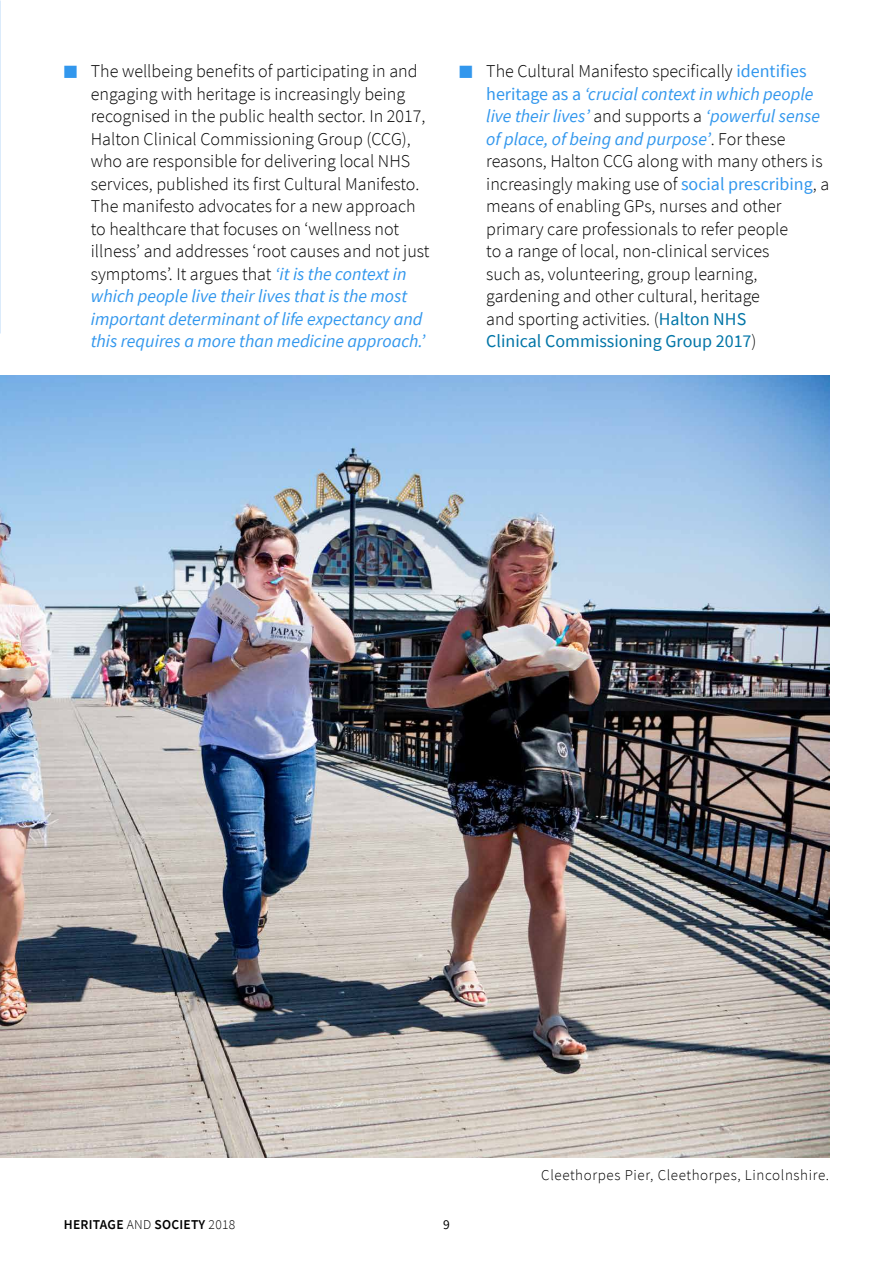
<style>
.page{position:relative;width:893px;height:1263px;background:#fff}
.page>*{position:absolute;margin:0;border:0;box-sizing:border-box;transform-origin:0 0}
.t1{font:300 18px/22.5px "Source Sans Pro";color:#000}
.Captions{font:300 15px "Source Sans Pro";letter-spacing:.04em;color:#000}
.t2{font:600 13.5px "Source Sans Pro";letter-spacing:.02em;color:#000}
.t3{font:13.5px "Source Sans Pro";color:#000}
.s1{font-size:15px;color:#3297ed}
.s2{font-weight:400;font-style:italic;color:#3297ed}
.s3{font-weight:400;color:#3297ed}
.s4{font-weight:400;color:#0075a7}
.s5{font-weight:300}
</style>
<div class="page">
<img style="left:0;top:376px;width:829px;height:781px">
<p class="t1" style="left:91px;top:60px;width:340px;text-indent:-27px"><span class="s1">■</span> The wellbeing benefits of participating in and engaging with heritage is increasingly being recognised in the public health sector. In 2017, Halton Clinical Commissioning Group (CCG), who are responsible for delivering local NHS services, published its first Cultural Manifesto.<br>The manifesto advocates for a new approach to healthcare that focuses on ‘wellness not illness’ and addresses ‘root causes and not just symptoms’. It argues that <span class="s2">‘it is the context in which people live their lives that is the most important determinant of life expectancy and this requires a more than medicine approach.’</span></p>
<p class="t1" style="left:486px;top:60px;width:344px;text-indent:-27px"><span class="s1">■</span> The Cultural Manifesto specifically <span class="s3">identifies heritage as a</span> <span class="s2">‘crucial context in which people live their lives’</span> and supports a <span class="s2">‘powerful sense of place, of being and purpose’</span>. For these reasons, Halton CCG along with many others is increasingly making use of <span class="s3">social prescribing</span>, a means of enabling GPs, nurses and other primary care professionals to refer people<br>to a range of local, non-clinical services<br>such as, volunteering, group learning, gardening and other cultural, heritage<br>and sporting activities. (<span class="s4">Halton NHS<br>Clinical Commissioning Group 2017</span>)</p>
<p class="t2" style="left:64px;top:1216px;width:173px">HERITAGE <span class="s5">AND</span> SOCIETY <span class="s5">2018</span></p>
<p class="t3" style="left:443px;top:1216px;width:8px">9</p>
<p class="Captions" style="left:541px;top:1166px;width:289px">Cleethorpes Pier, Cleethorpes, Lincolnshire.</p>
</div>
